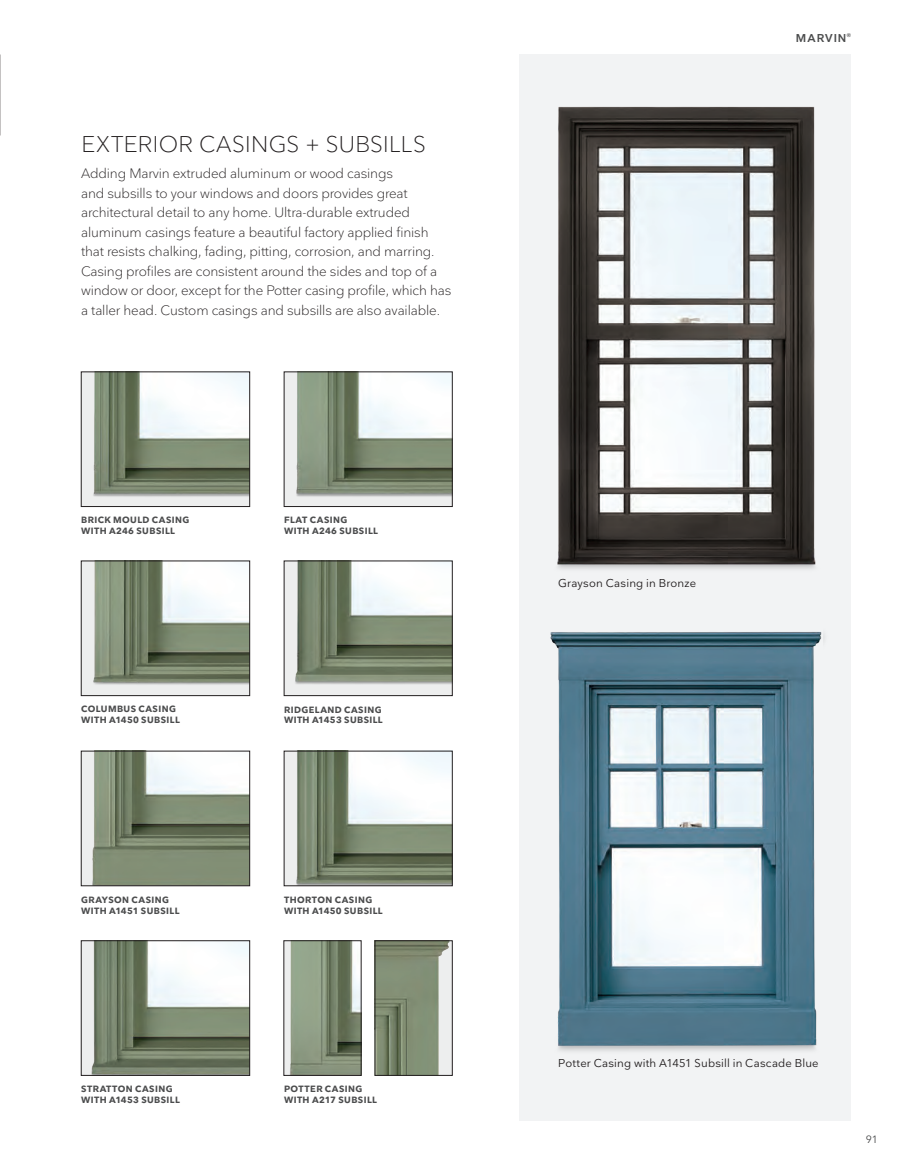
<style>
.page{position:relative;width:905px;height:1175px;background:#fff}
.page>*{position:absolute;margin:0;border:0;box-sizing:border-box;transform-origin:0 0}
.t1{font:300 22.5px "Nationale";letter-spacing:.015em;color:#231f20}
.t2{font:300 13.5px/19.5px "Nationale";letter-spacing:-.01em;color:#231f20}
.t3{font:11.25px "Nationale";letter-spacing:.02em;color:#231f20}
.t4{font:600 11.25px "Nationale";letter-spacing:.09em;color:#4b4c4d}
.t5{font:10.5px "Nationale";color:#4b4c4d}
.t6{font:700 9px/10.8px "Nationale";letter-spacing:.045em;color:#4b4c4d}
</style>
<div class="page">
<img style="left:83px;top:374px;width:165px;height:131px">
<div style="left:81px;top:372px;width:169px;height:135px;border:1px solid #231f20"></div>
<img style="left:83px;top:753px;width:165px;height:131px">
<div style="left:81px;top:751px;width:169px;height:135px;border:1px solid #231f20"></div>
<img style="left:83px;top:942px;width:165px;height:131px">
<div style="left:81px;top:940px;width:169px;height:135px;border:1px solid #231f20"></div>
<img style="left:286px;top:374px;width:164px;height:131px">
<div style="left:284px;top:372px;width:168px;height:135px;border:1px solid #231f20"></div>
<img style="left:286px;top:753px;width:164px;height:131px">
<div style="left:284px;top:751px;width:168px;height:135px;border:1px solid #231f20"></div>
<img style="left:83px;top:563px;width:165px;height:131px">
<div style="left:81px;top:561px;width:169px;height:135px;border:1px solid #231f20"></div>
<img style="left:286px;top:563px;width:164px;height:131px">
<div style="left:284px;top:561px;width:168px;height:135px;border:1px solid #231f20"></div>
<img style="left:377px;top:942px;width:73px;height:131px">
<div style="left:375px;top:940px;width:77px;height:135px;border:1px solid #231f20"></div>
<img style="left:286px;top:942px;width:73px;height:131px">
<div style="left:519px;top:54px;width:331px;height:1066px;background:#f2f3f4"></div>
<img style="left:550px;top:632px;width:275px;height:419px">
<img style="left:557px;top:106px;width:259px;height:463px">
<h1 class="t1" style="left:81px;top:130px;width:346px">EXTERIOR CASINGS + SUBSILLS</h1>
<p class="t2" style="left:81px;top:164px;width:372px">Adding Marvin extruded aluminum or wood casings<br>and subsills to your windows and doors provides great architectural detail to any home. Ultra-durable extruded aluminum casings feature a beautiful factory applied finish that resists chalking, fading, pitting, corrosion, and marring.<br>Casing profiles are consistent around the sides and top of a window or door, except for the Potter casing profile, which has a taller head. Custom casings and subsills are also available.</p>
<p class="t6" style="left:81px;top:514px;width:110px">BRICK MOULD CASING<br>WITH A246 SUBSILL</p>
<p class="t6" style="left:284px;top:514px;width:95px">FLAT CASING<br>WITH A246 SUBSILL</p>
<p class="t6" style="left:81px;top:703px;width:100px">COLUMBUS CASING<br>WITH A1450 SUBSILL</p>
<p class="t6" style="left:284px;top:703px;width:100px">RIDGELAND CASING<br>WITH A1453 SUBSILL</p>
<p class="t6" style="left:81px;top:894px;width:100px">GRAYSON CASING<br>WITH A1451 SUBSILL</p>
<p class="t6" style="left:81px;top:1083px;width:100px">STRATTON CASING<br>WITH A1453 SUBSILL</p>
<p class="t6" style="left:284px;top:894px;width:100px">THORTON CASING<br>WITH A1450 SUBSILL</p>
<p class="t6" style="left:284px;top:1083px;width:94px">POTTER CASING<br>WITH A217 SUBSILL</p>
<p class="t4" style="left:796px;top:31px;width:56px">MARVIN<sup>®</sup></p>
<p class="t3" style="left:558px;top:576px;width:139px">Grayson Casing in Bronze</p>
<p class="t3" style="left:558px;top:1056px;width:262px">Potter Casing with A1451 Subsill in Cascade Blue</p>
<p class="t5" style="left:865px;top:1132px;width:14px">91</p>
</div>
